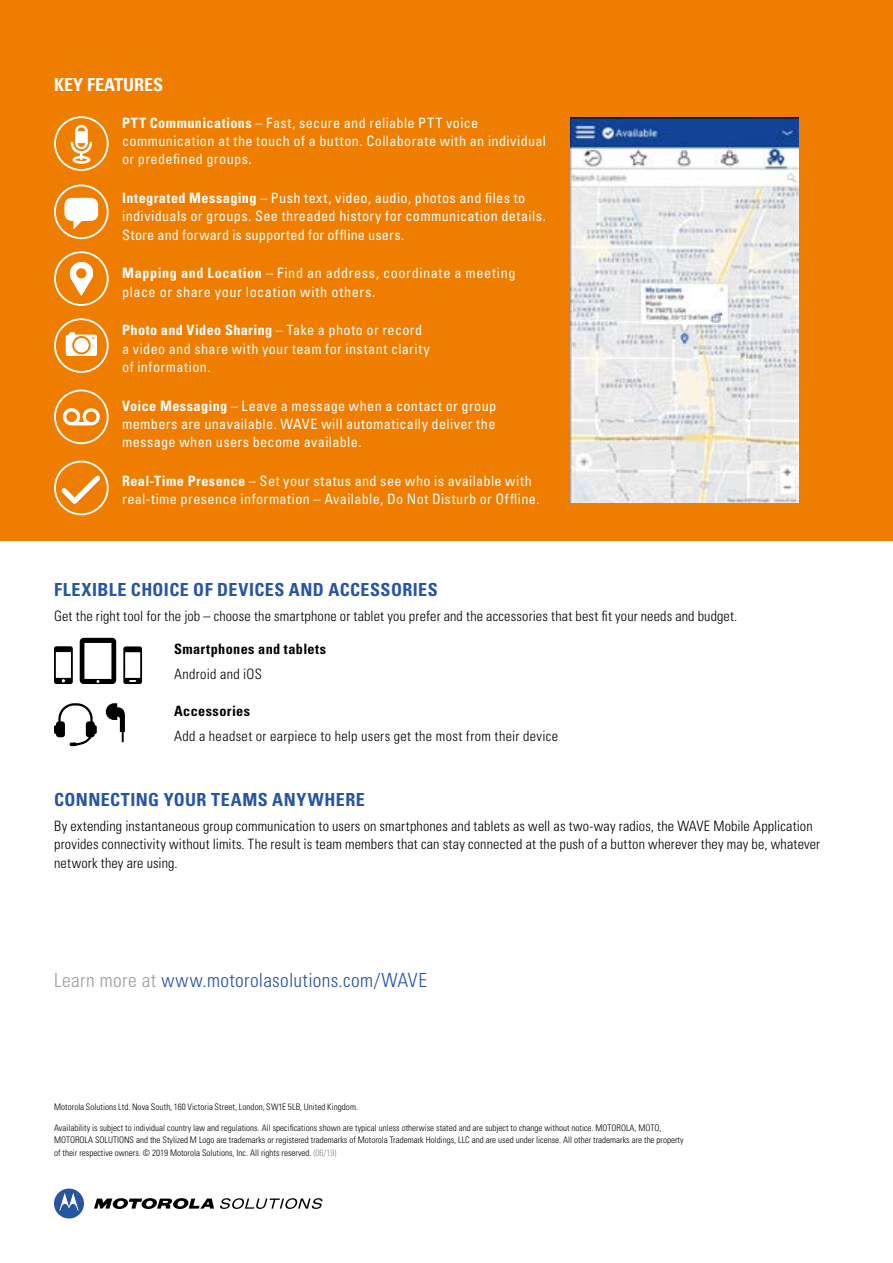
<style>
.page{position:relative;width:893px;height:1263px;background:#fff}
.page>*{position:absolute;margin:0;border:0;box-sizing:border-box;transform-origin:0 0}
.t1{font:300 condensed 19.5px "Univers LT Std";letter-spacing:.02em;color:#2855a2}
.t2{font:700 condensed 18px "Univers LT Std";letter-spacing:.025em;color:#2855a2}
.t3{font:700 condensed 18px "Univers LT";color:#fff}
.t4{font:condensed 14.25px/18.3px "Univers LT Std";letter-spacing:.025em;color:#fff}
.t5{font:300 condensed 14.25px/18.3px "Univers LT Std";letter-spacing:.01em;color:#000}
.t6{font:700 condensed 14.25px "Univers LT Std";letter-spacing:.03em;color:#000}
.t7{font:300 condensed 9px/12.3px "Univers LT Std";color:#000}
.s1{font-weight:700}
.s2{color:#9d9d9c}
.s3{color:#878787}
</style>
<div class="page">
<svg style="left:94px;top:1198px;width:120px;height:11px"></svg>
<svg style="left:54px;top:1188px;width:30px;height:30px"></svg>
<svg style="left:220px;top:1198px;width:102px;height:11px"></svg>
<div style="left:0;top:0;width:893px;height:540px;background:#ef7d00"></div>
<svg style="left:54px;top:116px;width:55px;height:55px"></svg>
<div style="left:56px;top:118px;width:51px;height:51px;background:#ef7d00;border-radius:50%"></div>
<div style="left:75px;top:125px;width:13px;height:24px;background:#fff;border-radius:6px"></div>
<svg style="left:78px;top:127px;width:7px;height:4px"></svg>
<svg style="left:72px;top:156px;width:18px;height:8px"></svg>
<svg style="left:71px;top:142px;width:21px;height:19px"></svg>
<svg style="left:54px;top:185px;width:55px;height:54px"></svg>
<div style="left:56px;top:186px;width:51px;height:51px;background:#ef7d00;border-radius:50%"></div>
<svg style="left:64px;top:198px;width:34px;height:31px"></svg>
<svg style="left:54px;top:251px;width:55px;height:55px"></svg>
<div style="left:56px;top:253px;width:51px;height:51px;background:#ef7d00;border-radius:50%"></div>
<svg style="left:69px;top:262px;width:24px;height:34px"></svg>
<div style="left:76px;top:268px;width:10px;height:10px;background:#ef7d00;border-radius:50%"></div>
<svg style="left:54px;top:318px;width:55px;height:55px"></svg>
<div style="left:56px;top:320px;width:51px;height:51px;background:#ef7d00;border-radius:50%"></div>
<svg style="left:66px;top:332px;width:31px;height:24px"></svg>
<div style="left:74px;top:338px;width:15px;height:14px;background:#fff;border-radius:50%"></div>
<svg style="left:54px;top:389px;width:55px;height:55px"></svg>
<div style="left:56px;top:391px;width:51px;height:51px;background:#ef7d00;border-radius:50%"></div>
<svg style="left:62px;top:408px;width:38px;height:17px"></svg>
<div style="left:86px;top:412px;width:10px;height:10px;background:#ef7d00;border-radius:50%"></div>
<div style="left:66px;top:412px;width:11px;height:10px;background:#ef7d00;border-radius:50%"></div>
<svg style="left:54px;top:461px;width:55px;height:54px"></svg>
<div style="left:56px;top:462px;width:51px;height:51px;background:#ef7d00;border-radius:50%"></div>
<svg style="left:61px;top:476px;width:39px;height:28px"></svg>
<svg style="left:54px;top:703px;width:43px;height:43px"></svg>
<svg style="left:106px;top:703px;width:19px;height:39px"></svg>
<div style="left:80px;top:638px;width:36px;height:46px;background:#000;border-radius:4px"></div>
<div style="left:84px;top:643px;width:27px;height:36px;background:#fff"></div>
<svg style="left:123px;top:646px;width:19px;height:38px"></svg>
<svg style="left:54px;top:646px;width:19px;height:38px"></svg>
<img style="left:571px;top:118px;width:228px;height:385px">
<p class="t3" style="left:54px;top:73px;width:110px">KEY FEATURES</p>
<p class="t4" style="left:122px;top:113px;width:425px"><span class="s1">PTT Communications</span> – Fast, secure and reliable PTT voice communication at the touch of a button. Collaborate with an individual or predefined groups.</p>
<p class="t4" style="left:122px;top:188px;width:425px"><span class="s1">Integrated Messaging</span> – Push text, video, audio, photos and files to individuals or groups. See threaded history for communication details.<br>Store and forward is supported for offline users.</p>
<p class="t4" style="left:122px;top:264px;width:395px"><span class="s1">Mapping and Location</span> – Find an address, coordinate a meeting place or share your location with others.</p>
<p class="t4" style="left:122px;top:321px;width:309px"><span class="s1">Photo and Video Sharing</span> – Take a photo or record a video and share with your team for instant clarity of information.</p>
<p class="t4" style="left:122px;top:396px;width:376px;text-align:justify"><span class="s1">Voice Messaging</span> – Leave a message when a contact or group members are unavailable. WAVE will automatically deliver the message when users become available.</p>
<p class="t4" style="left:122px;top:472px;width:419px"><span class="s1">Real-Time Presence</span> – Set your status and see who is available with real-time presence information – Available, Do Not Disturb or Offline.</p>
<p class="t2" style="left:54px;top:578px;width:385px">FLEXIBLE CHOICE OF DEVICES AND ACCESSORIES</p>
<p class="t5" style="left:54px;top:606px;width:685px">Get the right tool for the job – choose the smartphone or tablet you prefer and the accessories that best fit your needs and budget.</p>
<p class="t6" style="left:174px;top:640px;width:154px">Smartphones and tablets</p>
<p class="t5" style="left:174px;top:665px;width:90px">Android and iOS</p>
<p class="t6" style="left:174px;top:702px;width:78px">Accessories</p>
<p class="t5" style="left:174px;top:727px;width:385px">Add a headset or earpiece to help users get the most from their device</p>
<p class="t2" style="left:54px;top:788px;width:312px">CONNECTING YOUR TEAMS ANYWHERE</p>
<p class="t5" style="left:54px;top:817px;width:768px">By extending instantaneous group communication to users on smartphones and tablets as well as two-way radios, the WAVE Mobile Application provides connectivity without limits. The result is team members that can stay connected at the push of a button wherever they may be, whatever network they are using.</p>
<h1 class="t1" style="left:54px;top:969px;width:375px"><span class="s2">Learn more at</span> www.motorolasolutions.com/WAVE</h1>
<p class="t7" style="left:54px;top:1101px;width:306px">Motorola Solutions Ltd. Nova South, 160 Victoria Street, London, SW1E 5LB, United Kingdom.</p>
<p class="t7" style="left:54px;top:1122px;width:631px">Availability is subject to individual country law and regulations. All specifications shown are typical unless otherwise stated and are subject to change without notice. MOTOROLA, MOTO,<br>MOTOROLA SOLUTIONS and the Stylized M Logo are trademarks or registered trademarks of Motorola Trademark Holdings, LLC and are used under license. All other trademarks are the property of their respective owners. © 2019 Motorola Solutions, Inc. All rights reserved. <span class="s3">(06/19)</span></p>
</div>
